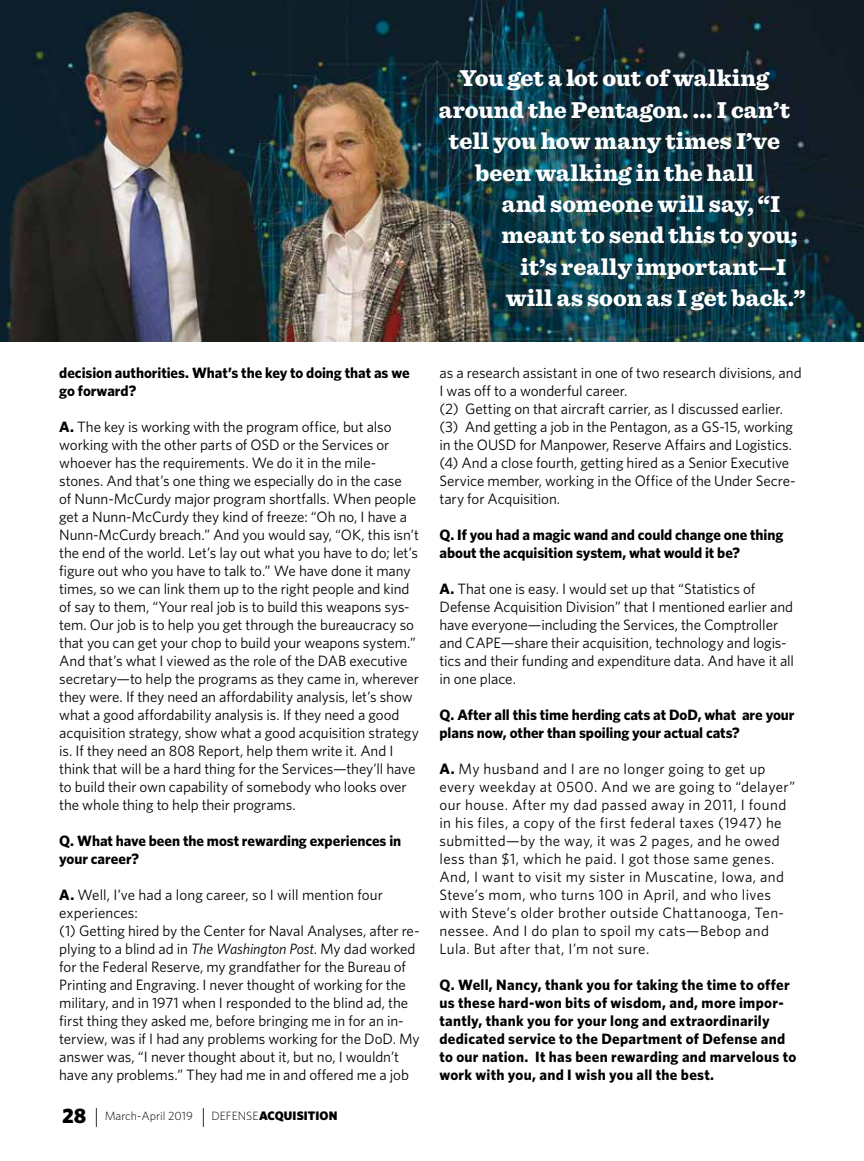
<style>
.page{position:relative;width:864px;height:1161px;background:#fff}
.page>*{position:absolute;margin:0;border:0;box-sizing:border-box;transform-origin:0 0}
.t1{font:900 24px "Sentinel";color:#fff}
.body_text{font:15px/18px "Whitney";letter-spacing:-.005em;color:#000}
.body_text-2{font:700 15px/18px "Whitney";color:#000}
.body_text-3{font:15px/18px "Whitney";letter-spacing:.025em;color:#000}
.t2{font:300 12px "Whitney";color:#000}
.s1{font-weight:700}
.s2{font-style:italic}
.s3{font-weight:900;font-size:21px}
.s4{font-size:21px}
.s5{font-weight:900;font-size:12.3px}
</style>
<div class="page">
<img style="left:0;top:0;width:864px;height:342px">
<h1 class="t1" style="left:460px;top:59px;width:311px">You get a lot out of walking</h1>
<h1 class="t1" style="left:439px;top:90px;width:353px">around the Pentagon. ... I can’t</h1>
<h1 class="t1" style="left:449px;top:122px;width:333px">tell you how many times I’ve</h1>
<h1 class="t1" style="left:475px;top:153px;width:280px">been walking in the hall</h1>
<h1 class="t1" style="left:502px;top:185px;width:280px">and someone will say, “I</h1>
<h1 class="t1" style="left:501px;top:216px;width:298px">meant to send this to you;</h1>
<h1 class="t1" style="left:521px;top:248px;width:268px">it’s really important—I</h1>
<h1 class="t1" style="left:506px;top:279px;width:301px">will as soon as I get back.”</h1>
<p class="body_text-2" style="left:59px;top:364px;width:352px">decision authorities. What’s the key to doing that as we go forward?</p>
<p class="body_text" style="left:59px;top:418px;width:361px"><span class="s1">A.</span> The key is working with the program office, but also working with the other parts of OSD or the Services or whoever has the requirements. We do it in the mile&shy;stones. And that’s one thing we especially do in the case<br>of Nunn-McCurdy major program shortfalls. When people get a Nunn-McCurdy they kind of freeze: “Oh no, I have a Nunn-McCurdy breach.” And you would say, “OK, this isn’t the end of the world. Let’s lay out what you have to do; let’s figure out who you have to talk to.” We have done it many times, so we can link them up to the right people and kind of say to them, “Your real job is to build this weapons sys&shy;tem. Our job is to help you get through the bureaucracy so that you can get your chop to build your weapons system.” And that’s what I viewed as the role of the DAB executive secretary—to help the programs as they came in, wherever they were. If they need an affordability analysis, let’s show what a good affordability analysis is. If they need a good acquisition strategy, show what a good acquisition strategy is. If they need an 808 Report, help them write it. And I think that will be a hard thing for the Services—they’ll have to build their own capability of somebody who looks over the whole thing to help their programs.</p>
<p class="body_text-2" style="left:59px;top:832px;width:344px">Q. What have been the most rewarding experiences in your career?</p>
<p class="body_text" style="left:59px;top:886px;width:325px"><span class="s1">A.</span> Well, I’ve had a long career, so I will mention four experiences:</p>
<p class="body_text" style="left:59px;top:922px;width:362px">(1) Getting hired by the Center for Naval Analyses, after re&shy;plying to a blind ad in <span class="s2">The Washington Post</span>. My dad worked for the Federal Reserve, my grandfather for the Bureau of Printing and Engraving. I never thought of working for the military, and in 1971 when I responded to the blind ad, the first thing they asked me, before bringing me in for an in&shy;terview, was if I had any problems working for the DoD. My answer was, “I never thought about it, but no, I wouldn’t have any problems.” They had me in and offered me a job</p>
<p class="t2" style="left:62px;top:1108px;width:277px"><span class="s3">28</span> <span class="s4">|</span> March-April 2019 <span class="s4">|</span> DEFENSE<span class="s5">ACQUISITION</span></p>
<p class="body_text" style="left:440px;top:364px;width:364px">as a research assistant in one of two research divisions, and<br>I was off to a wonderful career.</p>
<p class="body_text" style="left:440px;top:400px;width:345px">(2) Getting on that aircraft carrier, as I discussed earlier.</p>
<p class="body_text" style="left:440px;top:418px;width:355px">(3) And getting a job in the Pentagon, as a GS-15, working in the OUSD for Manpower, Reserve Affairs and Logistics.</p>
<p class="body_text" style="left:440px;top:454px;width:358px">(4) And a close fourth, getting hired as a Senior Executive<br>Service member, working in the Office of the Under Secre&shy;tary for Acquisition.</p>
<p class="body_text-2" style="left:440px;top:526px;width:345px">Q. If you had a magic wand and could change one thing about the acquisition system, what would it be?</p>
<p class="body_text" style="left:440px;top:580px;width:356px"><span class="s1">A.</span> That one is easy. I would set up that “Statistics of Defense Acquisition Division” that I mentioned earlier and have everyone—including the Services, the Comptroller and CAPE—share their acquisition, technology and logis&shy;tics and their funding and expenditure data. And have it all in one place.</p>
<p class="body_text-2" style="left:440px;top:706px;width:357px">Q. After all this time herding cats at DoD, what are your plans now, other than spoiling your actual cats?</p>
<p class="body_text-3" style="left:440px;top:760px;width:357px"><span class="s1">A.</span> My husband and I are no longer going to get up every weekday at 0500. And we are going to “delayer” our house. After my dad passed away in 2011, I found in his files, a copy of the first federal taxes (1947) he submitted—by the way, it was 2 pages, and he owed less than $1, which he paid. I got those same genes.<br>And, I want to visit my sister in Muscatine, Iowa, and Steve’s mom, who turns 100 in April, and who lives with Steve’s older brother outside Chattanooga, Ten&shy;nessee. And I do plan to spoil my cats—Bebop and Lula. But after that, I’m not sure.</p>
<p class="body_text-2" style="left:440px;top:976px;width:358px">Q. Well, Nancy, thank you for taking the time to offer us these hard-won bits of wisdom, and, more impor&shy;tantly, thank you for your long and extraordinarily dedicated service to the Department of Defense and to our nation. It has been rewarding and marvelous to work with you, and I wish you all the best.</p>
</div>
